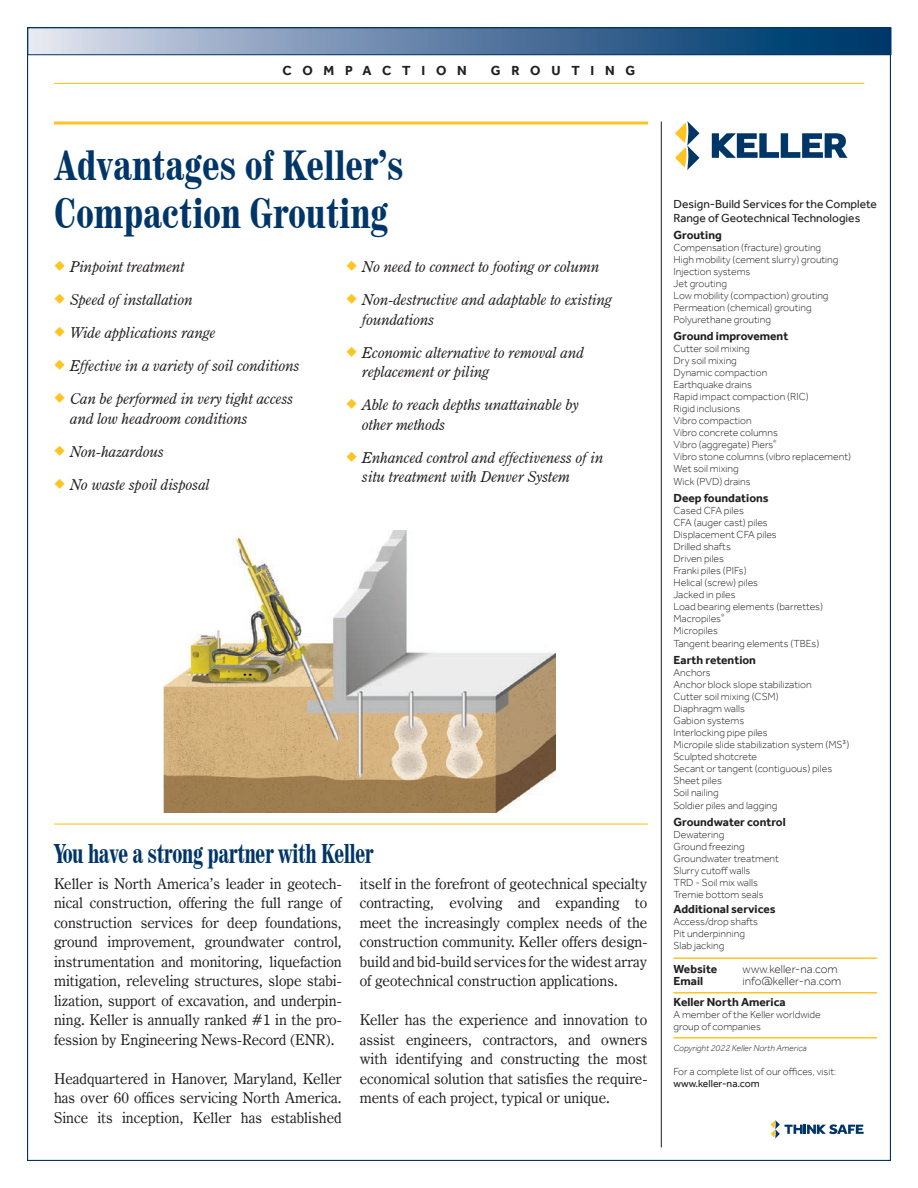
<style>
.page{position:relative;width:918px;height:1188px;background:#fff}
.page>*{position:absolute;margin:0;border:0;box-sizing:border-box;transform-origin:0 0}
.t1{font:700 condensed 42px/48px "Century 725 BT";color:#003667;scale:.9 1}
.t2{font:700 condensed 27px "Century 725 BT";letter-spacing:-.02em;color:#003667;scale:.8 1}
.t3{font:15px/19.5px "Century Oldstyle BT";color:#231f20;text-align:justify}
.t4{font:italic 15px/19.5px "Century Oldstyle BT";color:#231f20}
.t5{font:700 13.5px "Effra";letter-spacing:.8em;color:#231f20}
.t6{font:700 12px "Effra";color:#231f20}
.t7{font:12px/13.5px "Effra";color:#231f20}
.t8{font:300 12px "Effra";color:#231f20}
.t9{font:300 10.5px/12px "Effra";color:#231f20}
.t10{font:10.5px "Effra";color:#231f20}
.t11{font:italic 300 9px "Effra";color:#231f20}
</style>
<div class="page">
<svg style="left:29px;top:29px;width:860px;height:24px;background:#6182a6"></svg>
<div style="left:27px;top:27px;width:864px;height:28px;border:1px solid #003667"></div>
<hr style="left:54px;top:83px;width:810px;height:1px;background:#fec422">
<hr style="left:54px;top:122px;width:594px;height:2px;background:#fec422">
<hr style="left:661px;top:122px;width:1px;height:1026px;background:#231f20">
<img style="left:164px;top:530px;width:392px;height:283px">
<svg style="left:771px;top:1120px;width:93px;height:18px"></svg>
<hr style="left:54px;top:824px;width:594px;height:1px;background:#fec422">
<svg style="left:675px;top:121px;width:25px;height:49px"></svg>
<svg style="left:712px;top:133px;width:135px;height:25px"></svg>
<hr style="left:674px;top:958px;width:203px;height:1px;background:#fec422">
<hr style="left:674px;top:992px;width:203px;height:2px;background:#fec422">
<hr style="left:674px;top:1037px;width:203px;height:2px;background:#fec422">
<p class="t5" style="left:283px;top:62px;width:186px">COMPACTION</p>
<p class="t5" style="left:491px;top:62px;width:146px">GROUTING</p>
<h1 class="t1" style="left:54px;top:141px;width:390px">Advantages of Keller’s<br>Compaction Grouting</h1>
<h3 class="t4" style="left:54px;top:257px;width:132px"><sup>◆</sup> Pinpoint treatment</h3>
<h3 class="t4" style="left:54px;top:290px;width:140px"><sup>◆</sup> Speed of installation</h3>
<h3 class="t4" style="left:54px;top:323px;width:163px"><sup>◆</sup> Wide applications range</h3>
<h3 class="t4" style="left:54px;top:356px;width:247px"><sup>◆</sup> Effective in a variety of soil conditions</h3>
<h3 class="t4" style="left:71px;top:389px;width:225px;text-indent:-16px"><sup>◆</sup> Can be performed in very tight access and low headroom conditions</h3>
<h3 class="t4" style="left:54px;top:442px;width:111px"><sup>◆</sup> Non-hazardous</h3>
<h3 class="t4" style="left:54px;top:475px;width:157px"><sup>◆</sup> No waste spoil disposal</h3>
<h3 class="t4" style="left:346px;top:257px;width:255px"><sup>◆</sup> No need to connect to footing or column</h3>
<h3 class="t4" style="left:363px;top:290px;width:251px;text-indent:-16px"><sup>◆</sup> Non-destructive and adaptable to existing foundations</h3>
<h3 class="t4" style="left:363px;top:343px;width:223px;text-indent:-16px"><sup>◆</sup> Economic alternative to removal and replacement or piling</h3>
<h3 class="t4" style="left:363px;top:395px;width:218px;text-indent:-16px"><sup>◆</sup> Able to reach depths unattainable by other methods</h3>
<h3 class="t4" style="left:363px;top:448px;width:243px;text-indent:-16px"><sup>◆</sup> Enhanced control and effectiveness of in situ treatment with Denver System</h3>
<h2 class="t2" style="left:54px;top:837px;width:401px">You have a strong partner with Keller</h2>
<p class="t3" style="left:54px;top:874px;width:289px">Keller is North America’s leader in geotech&shy;nical construction, offering the full range of construction services for deep foundations, ground improvement, groundwater control, instrumentation and monitoring, liquefaction mitigation, releveling structures, slope stabi&shy;lization, support of excavation, and underpin&shy;ning. Keller is annually ranked #1 in the pro&shy;fession by Engineering News-Record (ENR).</p>
<h3 class="t3" style="left:54px;top:1069px;width:289px">Headquartered in Hanover, Maryland, Keller has over 60 offices servicing North America.<br>Since its inception, Keller has established</h3>
<p class="t3" style="left:360px;top:874px;width:289px">itself in the forefront of geotechnical specialty contracting, evolving and expanding to meet the increasingly complex needs of the construction community. Keller offers design&shy;build and bid-build services for the widest array of geotechnical construction applications.</p>
<h3 class="t3" style="left:360px;top:1010px;width:289px">Keller has the experience and innovation to assist engineers, contractors, and owners with identifying and constructing the most economical solution that satisfies the require&shy;ments of each project, typical or unique.</h3>
<p class="t7" style="left:674px;top:197px;width:205px">Design-Build Services for the Complete<br>Range of Geotechnical Technologies</p>
<p class="t6" style="left:674px;top:228px;width:50px">Grouting</p>
<p class="t9" style="left:674px;top:241px;width:166px">Compensation (fracture) grouting<br>High mobility (cement slurry) grouting<br>Injection systems<br>Jet grouting<br>Low mobility (compaction) grouting<br>Permeation (chemical) grouting<br>Polyurethane grouting</p>
<p class="t6" style="left:674px;top:328px;width:116px">Ground improvement</p>
<p class="t9" style="left:674px;top:342px;width:179px">Cutter soil mixing<br>Dry soil mixing<br>Dynamic compaction<br>Earthquake drains<br>Rapid impact compaction (RIC)<br>Rigid inclusions<br>Vibro compaction<br>Vibro concrete columns<br>Vibro (aggregate) Piers<sup>®<br></sup>Vibro stone columns (vibro replacement)<br>Wet soil mixing</p>
<p class="t9" style="left:674px;top:475px;width:79px">Wick (PVD) drains</p>
<p class="t6" style="left:674px;top:490px;width:97px">Deep foundations</p>
<p class="t9" style="left:674px;top:504px;width:151px">Cased CFA piles<br>CFA (auger cast) piles<br>Displacement CFA piles<br>Drilled shafts<br>Driven piles<br>Franki piles (PIFs)<br>Helical (screw) piles<br>Jacked in piles<br>Load bearing elements (barrettes)<br>Macropiles<sup>®<br></sup>Micropiles</p>
<p class="t9" style="left:674px;top:637px;width:147px">Tangent bearing elements (TBEs)</p>
<p class="t6" style="left:674px;top:652px;width:84px">Earth retention</p>
<p class="t9" style="left:674px;top:666px;width:177px">Anchors<br>Anchor block slope stabilization<br>Cutter soil mixing (CSM)<br>Diaphragm walls<br>Gabion systems<br>Interlocking pipe piles<br>Micropile slide stabilization system (MS³)<br>Sculpted shotcrete<br>Secant or tangent (contiguous) piles<br>Sheet piles<br>Soil nailing</p>
<p class="t9" style="left:674px;top:799px;width:105px">Soldier piles and lagging</p>
<p class="t6" style="left:674px;top:814px;width:114px">Groundwater control</p>
<p class="t9" style="left:674px;top:828px;width:107px">Dewatering<br>Ground freezing<br>Groundwater treatment<br>Slurry cutoff walls<br>TRD - Soil mix walls<br>Tremie bottom seals</p>
<p class="t6" style="left:674px;top:901px;width:104px">Additional services</p>
<p class="t9" style="left:674px;top:915px;width:86px">Access/drop shafts<br>Pit underpinning<br>Slab jacking</p>
<p class="t6" style="left:674px;top:961px;width:45px">Website</p>
<p class="t8" style="left:743px;top:961px;width:97px">www.keller-na.com</p>
<p class="t6" style="left:674px;top:974px;width:31px">Email</p>
<p class="t8" style="left:743px;top:974px;width:100px">info@keller-na.com</p>
<p class="t6" style="left:674px;top:995px;width:114px">Keller North America</p>
<p class="t9" style="left:674px;top:1009px;width:149px">A member of the Keller worldwide group of companies</p>
<p class="t11" style="left:674px;top:1043px;width:135px">Copyright 2022 Keller North America</p>
<p class="t9" style="left:674px;top:1066px;width:164px">For a complete list of our offices, visit:</p>
<p class="t10" style="left:674px;top:1077px;width:88px">www.keller-na.com</p>
</div>
